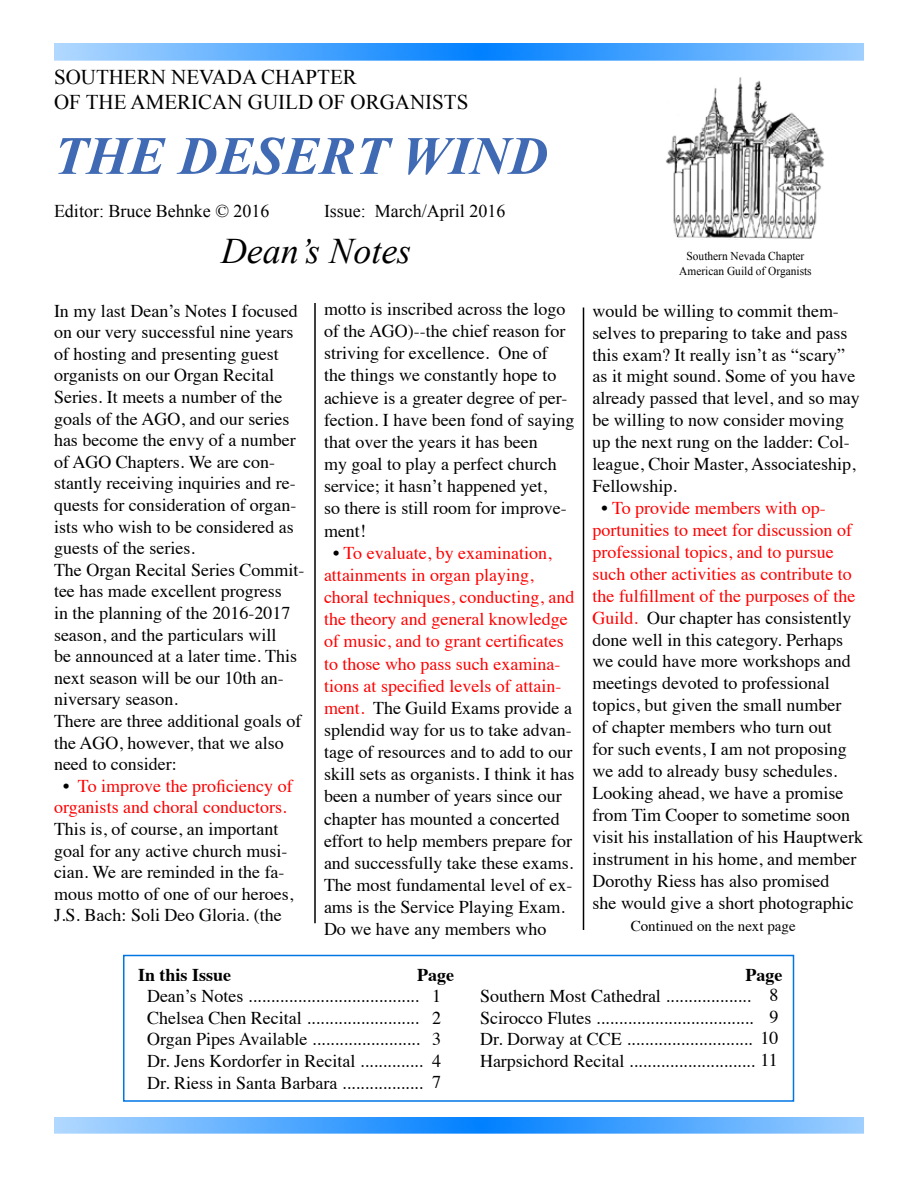
<style>
.page{position:relative;width:918px;height:1188px;background:#fff}
.page>*{position:absolute;margin:0;border:0;box-sizing:border-box;transform-origin:0 0}
.t1{font:italic 700 54px "Times New Roman";color:#406ab3}
.t2{font:italic 36px "Times New Roman";color:#000}
.t3{font:21px/25.2px "Times New Roman";color:#000}
.t4{font:18px/21.6px "Times";color:#000}
.t5{font:18px/21.6px "Times";color:#fd0000;text-align:center}
.t6{font:18px "Times New Roman";color:#000}
.t7{font:700 18px "Times";color:#000}
.t8{font:15px "Times";color:#000}
.t9{font:12px/14.4px "Times New Roman";color:#000;text-align:center;scale:.95 1}
.s1{color:#000}
.s2{color:#f00}
</style>
<div class="page">
<hr style="left:314px;top:303px;width:2px;height:620px;background:#000">
<hr style="left:583px;top:308px;width:1px;height:622px;background:#000">
<div style="left:123px;top:955px;width:671px;height:147px;border:2px solid #0076e5"></div>
<img style="left:54px;top:1117px;width:810px;height:17px">
<img style="left:54px;top:44px;width:810px;height:17px">
<img style="left:666px;top:77px;width:159px;height:162px">
<p class="t3" style="left:54px;top:64px;width:416px">SOUTHERN NEVADA CHAPTER<br>OF THE AMERICAN GUILD OF ORGANISTS</p>
<h1 class="t1" style="left:54px;top:118px;width:496px">THE DESERT WIND</h1>
<p class="t6" style="left:54px;top:199px;width:217px">Editor: Bruce Behnke © 2016</p>
<p class="t6" style="left:324px;top:199px;width:183px">Issue: March/April 2016</p>
<h2 class="t2" style="left:221px;top:227px;width:192px">Dean’s Notes</h2>
<p class="t4" style="left:54px;top:298px;width:252px">In my last Dean’s Notes I focused on our very successful nine years of hosting and presenting guest organists on our Organ Recital<br>Series. It meets a number of the goals of the AGO, and our series has become the envy of a number of AGO Chapters. We are con&shy;stantly receiving inquiries and re&shy;quests for consideration of organ&shy;ists who wish to be considered as guests of the series.<br>The Organ Recital Series Commit&shy;tee has made excellent progress<br>in the planning of the 2016-2017 season, and the particulars will<br>be announced at a later time. This next season will be our 10th an&shy;niversary season.<br>There are three additional goals of the AGO, however, that we also need to consider:</p>
<p class="t5" style="left:54px;top:773px;width:240px"><span class="s1">•</span> To improve the proficiency of organists and choral conductors.</p>
<p class="t4" style="left:54px;top:817px;width:241px">This is, of course, an important goal for any active church musi&shy;cian. We are reminded in the fa&shy;mous motto of one of our heroes,<br>J.S. Bach: Soli Deo Gloria. (the</p>
<p class="t4" style="left:324px;top:296px;width:252px;line-height:22.2px">motto is inscribed across the logo of the AGO)--the chief reason for striving for excellence. One of the things we constantly hope to achieve is a greater degree of per&shy;fection. I have been fond of saying that over the years it has been<br>my goal to play a perfect church service; it hasn’t happened yet,<br>so there is still room for improve&shy;ment!</p>
<p class="t4" style="left:324px;top:540px;width:252px;line-height:22.2px;text-indent:9px">• <span class="s2">To evaluate, by examination, attainments in organ playing, choral techniques, conducting, and the theory and general knowledge of music, and to grant certificates to those who pass such examina&shy;tions at specified levels of attain&shy;ment.</span> The Guild Exams provide a splendid way for us to take advan&shy;tage of resources and to add to our skill sets as organists. I think it has been a number of years since our chapter has mounted a concerted effort to help members prepare for and successfully take these exams.<br>The most fundamental level of ex&shy;ams is the Service Playing Exam.<br>Do we have any members who</p>
<p class="t9" style="left:679px;top:249px;width:141px">Southern Nevada Chapter<br>American Guild of Organists</p>
<p class="t4" style="left:593px;top:298px;width:269px">would be willing to commit them&shy;selves to preparing to take and pass this exam? It really isn’t as “scary” as it might sound. Some of you have already passed that level, and so may be willing to now consider moving up the next rung on the ladder: Col&shy;league, Choir Master, Associateship,<br>Fellowship.</p>
<p class="t4" style="left:593px;top:495px;width:272px;text-indent:9px">• <span class="s2">To provide members with op&shy;portunities to meet for discussion of professional topics, and to pursue such other activities as contribute to the fulfillment of the purposes of the Guild.</span> Our chapter has consistently done well in this category. Perhaps we could have more workshops and meetings devoted to professional topics, but given the small number<br>of chapter members who turn out<br>for such events, I am not proposing we add to already busy schedules.<br>Looking ahead, we have a promise from Tim Cooper to sometime soon visit his installation of his Hauptwerk instrument in his home, and member Dorothy Riess has also promised<br>she would give a short photographic</p>
<p class="t8" style="left:631px;top:912px;width:166px">Continued on the next page</p>
<p class="t7" style="left:138px;top:957px;width:95px">In this Issue</p>
<p class="t7" style="left:417px;top:957px;width:38px">Page</p>
<p class="t7" style="left:746px;top:957px;width:38px">Page</p>
<p class="t4" style="left:147px;top:984px;width:273px">Dean’s Notes ......................................</p>
<p class="t4" style="left:480px;top:984px;width:272px">Southern Most Cathedral ...................</p>
<p class="t4" style="left:147px;top:1005px;width:273px">Chelsea Chen Recital .........................</p>
<p class="t4" style="left:480px;top:1005px;width:275px">Scirocco Flutes ...................................</p>
<p class="t4" style="left:147px;top:1027px;width:274px">Organ Pipes Available ........................</p>
<p class="t4" style="left:480px;top:1027px;width:300px">Dr. Dorway at CCE ............................ 10</p>
<p class="t4" style="left:147px;top:1049px;width:277px">Dr. Jens Kordorfer in Recital ..............</p>
<p class="t4" style="left:480px;top:1049px;width:299px">Harpsichord Recital ............................ 11</p>
<p class="t4" style="left:147px;top:1070px;width:277px">Dr. Riess in Santa Barbara ..................</p>
<p class="t4" style="left:770px;top:983px;width:10px">8<br>9</p>
<p class="t4" style="left:432px;top:984px;width:10px;text-align:justify">1<br>2<br>3<br>4<br>7</p>
</div>
